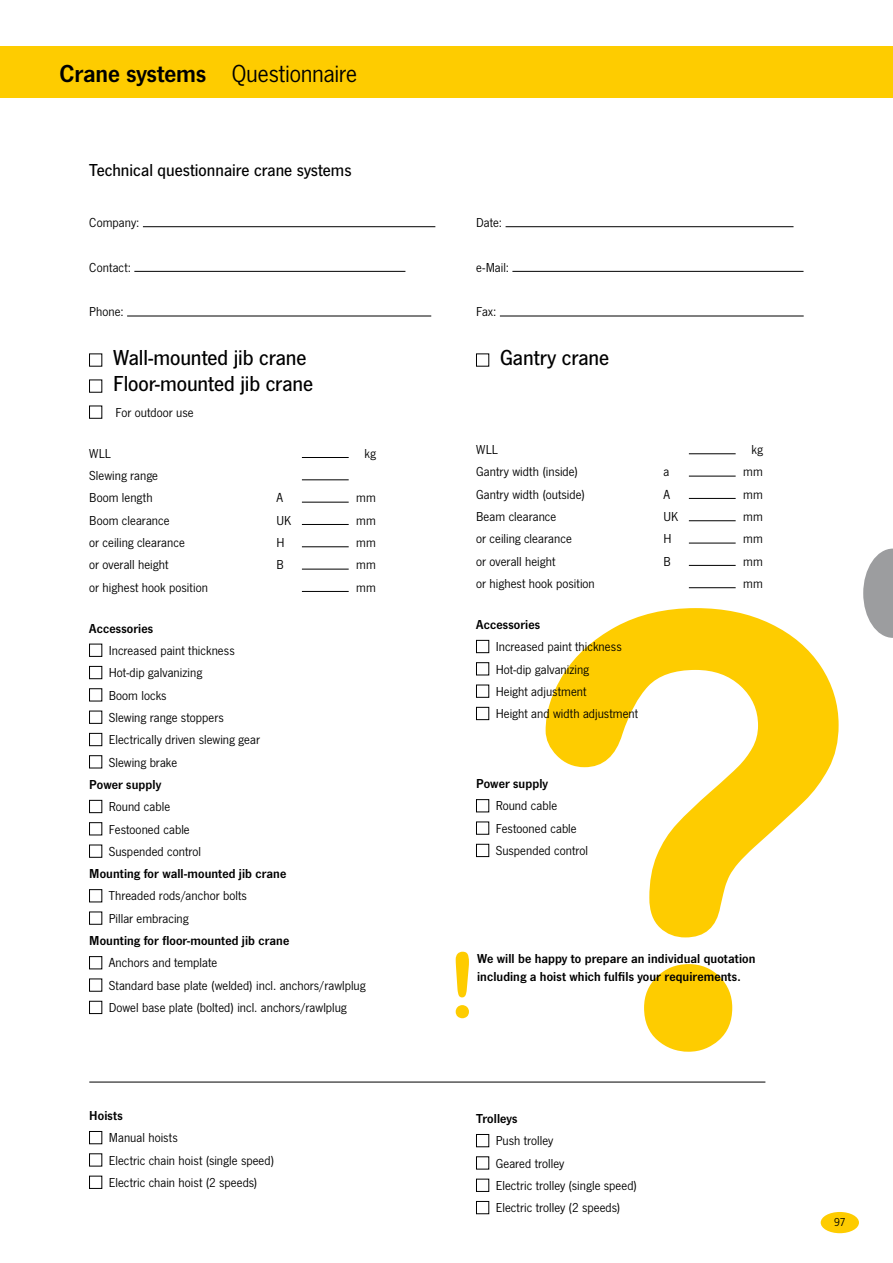
<style>
.page{position:relative;width:893px;height:1263px;background:#fff}
.page>*{position:absolute;margin:0;border:0;box-sizing:border-box;transform-origin:0 0}
.t1{font:600px "Arial Rounded MT Bold";color:#fecc00}
.t2{font:90px "Arial Rounded MT Bold";color:#fecc00}
.t3{font:25.5px "News Got T";letter-spacing:-.01em;color:#000}
.t4{font:500 22.5px/26.1px "News Got T";letter-spacing:-.005em;color:#000}
.t5{font:500 18px "News Got T";color:#000}
.t6{font:13.5px/22.4px "News Got T";letter-spacing:.005em;color:#000}
.t7{font:600 13.5px/18.6px "News Got T";letter-spacing:.005em;color:#000}
.t8{font:12px "News Got T";color:#000}
.s1{font-weight:600}
</style>
<div class="page">
<svg style="left:863px;top:549px;width:30px;height:89px"></svg>
<div style="left:0;top:47px;width:893px;height:51px;background:#fecc00"></div>
<div style="left:821px;top:1212px;width:38px;height:21px;background:#fecc00;border-radius:50%"></div>
<div style="left:476px;top:354px;width:13px;height:12px;border:1px solid #000"></div>
<hr style="left:689px;top:453px;width:47px;height:1px;background:#000">
<hr style="left:689px;top:476px;width:47px;height:1px;background:#000">
<hr style="left:689px;top:498px;width:47px;height:1px;background:#000">
<hr style="left:689px;top:520px;width:47px;height:1px;background:#000">
<hr style="left:689px;top:543px;width:47px;height:1px;background:#000">
<hr style="left:689px;top:565px;width:47px;height:1px;background:#000">
<hr style="left:689px;top:587px;width:47px;height:1px;background:#000">
<div style="left:476px;top:640px;width:13px;height:13px;border:1px solid #000"></div>
<div style="left:476px;top:662px;width:13px;height:13px;border:1px solid #000"></div>
<div style="left:476px;top:685px;width:13px;height:12px;border:1px solid #000"></div>
<div style="left:476px;top:707px;width:13px;height:13px;border:1px solid #000"></div>
<div style="left:476px;top:799px;width:13px;height:13px;border:1px solid #000"></div>
<div style="left:476px;top:822px;width:13px;height:12px;border:1px solid #000"></div>
<div style="left:476px;top:844px;width:13px;height:13px;border:1px solid #000"></div>
<div style="left:476px;top:1134px;width:13px;height:13px;border:1px solid #000"></div>
<div style="left:476px;top:1156px;width:13px;height:13px;border:1px solid #000"></div>
<div style="left:476px;top:1179px;width:13px;height:13px;border:1px solid #000"></div>
<div style="left:476px;top:1201px;width:13px;height:13px;border:1px solid #000"></div>
<div style="left:89px;top:354px;width:13px;height:12px;border:1px solid #000"></div>
<div style="left:89px;top:380px;width:13px;height:12px;border:1px solid #000"></div>
<div style="left:89px;top:406px;width:13px;height:12px;border:1px solid #000"></div>
<hr style="left:302px;top:457px;width:47px;height:1px;background:#000">
<hr style="left:302px;top:480px;width:47px;height:1px;background:#000">
<hr style="left:302px;top:502px;width:47px;height:1px;background:#000">
<hr style="left:302px;top:524px;width:47px;height:1px;background:#000">
<hr style="left:302px;top:546px;width:47px;height:1px;background:#000">
<hr style="left:302px;top:569px;width:47px;height:1px;background:#000">
<hr style="left:302px;top:591px;width:47px;height:1px;background:#000">
<div style="left:89px;top:644px;width:13px;height:13px;border:1px solid #000"></div>
<div style="left:89px;top:666px;width:13px;height:13px;border:1px solid #000"></div>
<div style="left:89px;top:688px;width:13px;height:13px;border:1px solid #000"></div>
<div style="left:89px;top:711px;width:13px;height:12px;border:1px solid #000"></div>
<div style="left:89px;top:733px;width:13px;height:13px;border:1px solid #000"></div>
<div style="left:89px;top:755px;width:13px;height:13px;border:1px solid #000"></div>
<div style="left:89px;top:800px;width:13px;height:13px;border:1px solid #000"></div>
<div style="left:89px;top:822px;width:13px;height:13px;border:1px solid #000"></div>
<div style="left:89px;top:845px;width:13px;height:12px;border:1px solid #000"></div>
<div style="left:89px;top:889px;width:13px;height:13px;border:1px solid #000"></div>
<div style="left:89px;top:912px;width:13px;height:12px;border:1px solid #000"></div>
<div style="left:89px;top:956px;width:13px;height:13px;border:1px solid #000"></div>
<div style="left:89px;top:979px;width:13px;height:12px;border:1px solid #000"></div>
<div style="left:89px;top:1001px;width:13px;height:13px;border:1px solid #000"></div>
<div style="left:89px;top:1131px;width:13px;height:13px;border:1px solid #000"></div>
<div style="left:89px;top:1153px;width:13px;height:13px;border:1px solid #000"></div>
<div style="left:89px;top:1176px;width:13px;height:13px;border:1px solid #000"></div>
<hr style="left:143px;top:226px;width:292px;height:1px;background:#000">
<hr style="left:506px;top:226px;width:287px;height:1px;background:#000">
<hr style="left:134px;top:271px;width:271px;height:1px;background:#000">
<hr style="left:512px;top:271px;width:291px;height:1px;background:#000">
<hr style="left:127px;top:316px;width:304px;height:1px;background:#000">
<hr style="left:500px;top:316px;width:304px;height:1px;background:#000">
<hr style="left:89px;top:1082px;width:676px;height:1px;background:#000">
<h3 class="t3" style="left:60px;top:59px;width:299px"><span class="s1">Crane systems</span> Questionnaire</h3>
<h3 class="t5" style="left:89px;top:160px;width:264px">Technical questionnaire crane systems</h3>
<p class="t6" style="left:89px;top:211px;width:52px">Company:</p>
<p class="t6" style="left:476px;top:211px;width:27px">Date:</p>
<p class="t6" style="left:89px;top:256px;width:43px">Contact:</p>
<p class="t6" style="left:476px;top:256px;width:34px">e-Mail:</p>
<p class="t6" style="left:89px;top:300px;width:36px">Phone:</p>
<p class="t6" style="left:476px;top:300px;width:22px">Fax:</p>
<h3 class="t4" style="left:113px;top:344px;width:201px">Wall-mounted jib crane<br>Floor-mounted jib crane</h3>
<p class="t6" style="left:116px;top:401px;width:80px">For outdoor use</p>
<p class="t6" style="left:89px;top:442px;width:23px">WLL</p>
<p class="t6" style="left:364px;top:442px;width:13px">kg</p>
<p class="t6" style="left:89px;top:464px;width:70px">Slewing range<br>Boom length</p>
<p class="t6" style="left:276px;top:486px;width:8px">A</p>
<p class="t6" style="left:356px;top:486px;width:21px">mm</p>
<p class="t6" style="left:89px;top:509px;width:82px">Boom clearance</p>
<p class="t6" style="left:276px;top:509px;width:16px">UK</p>
<p class="t6" style="left:356px;top:509px;width:21px">mm</p>
<p class="t6" style="left:89px;top:531px;width:97px">or ceiling clearance</p>
<p class="t6" style="left:276px;top:531px;width:10px">H</p>
<p class="t6" style="left:356px;top:531px;width:21px">mm</p>
<p class="t6" style="left:89px;top:553px;width:81px">or overall height</p>
<p class="t6" style="left:276px;top:553px;width:9px">B</p>
<p class="t6" style="left:356px;top:553px;width:21px">mm</p>
<p class="t6" style="left:89px;top:576px;width:120px">or highest hook position</p>
<p class="t6" style="left:356px;top:576px;width:21px">mm</p>
<p class="t7" style="left:89px;top:618px;width:66px">Accessories</p>
<p class="t6" style="left:109px;top:639px;width:153px">Increased paint thickness<br>Hot-dip galvanizing<br>Boom locks<br>Slewing range stoppers<br>Electrically driven slewing gear<br>Slewing brake</p>
<p class="t7" style="left:89px;top:775px;width:73px">Power supply</p>
<p class="t6" style="left:109px;top:795px;width:94px">Round cable<br>Festooned cable<br>Suspended control</p>
<p class="t7" style="left:89px;top:864px;width:199px">Mounting for wall-mounted jib crane</p>
<p class="t6" style="left:109px;top:884px;width:140px">Threaded rods/anchor bolts<br>Pillar embracing</p>
<p class="t7" style="left:89px;top:931px;width:202px">Mounting for floor-mounted jib crane</p>
<p class="t6" style="left:109px;top:951px;width:258px">Anchors and template<br>Standard base plate (welded) incl. anchors/rawlplug<br>Dowel base plate (bolted) incl. anchors/rawlplug</p>
<p class="t7" style="left:89px;top:1106px;width:35px">Hoists</p>
<p class="t6" style="left:109px;top:1126px;width:167px">Manual hoists<br>Electric chain hoist (single speed)<br>Electric chain hoist (2 speeds)</p>
<h3 class="t4" style="left:500px;top:344px;width:110px">Gantry crane</h3>
<p class="t6" style="left:476px;top:438px;width:23px">WLL</p>
<p class="t6" style="left:751px;top:438px;width:13px">kg</p>
<p class="t6" style="left:476px;top:460px;width:103px">Gantry width (inside)</p>
<p class="t6" style="left:663px;top:460px;width:7px">a</p>
<p class="t6" style="left:743px;top:460px;width:21px">mm</p>
<p class="t6" style="left:476px;top:483px;width:110px">Gantry width (outside)</p>
<p class="t6" style="left:663px;top:483px;width:8px">A</p>
<p class="t6" style="left:743px;top:483px;width:21px">mm</p>
<p class="t6" style="left:476px;top:505px;width:82px">Beam clearance</p>
<p class="t6" style="left:663px;top:505px;width:16px">UK</p>
<p class="t6" style="left:743px;top:505px;width:21px">mm</p>
<p class="t6" style="left:476px;top:527px;width:97px">or ceiling clearance</p>
<p class="t6" style="left:663px;top:527px;width:10px">H</p>
<p class="t6" style="left:743px;top:527px;width:21px">mm</p>
<p class="t6" style="left:476px;top:550px;width:81px">or overall height</p>
<p class="t6" style="left:663px;top:550px;width:9px">B</p>
<p class="t6" style="left:743px;top:550px;width:21px">mm</p>
<p class="t6" style="left:476px;top:572px;width:120px">or highest hook position</p>
<p class="t6" style="left:743px;top:572px;width:21px">mm</p>
<p class="t7" style="left:476px;top:615px;width:66px">Accessories</p>
<p class="t6" style="left:496px;top:635px;width:144px">Increased paint thickness<br>Hot-dip galvanizing<br>Height adjustment<br>Height and width adjustment</p>
<h1 class="t1" style="left:519px;top:477px;width:345px">?</h1>
<p class="t7" style="left:476px;top:774px;width:73px">Power supply</p>
<p class="t6" style="left:496px;top:794px;width:94px">Round cable<br>Festooned cable<br>Suspended control</p>
<h2 class="t2" style="left:447px;top:932px;width:31px">!</h2>
<p class="t7" style="left:477px;top:948px;width:280px">We will be happy to prepare an individual quotation including a hoist which fulfils your requirements.</p>
<p class="t7" style="left:476px;top:1109px;width:43px">Trolleys</p>
<p class="t6" style="left:496px;top:1129px;width:143px">Push trolley<br>Geared trolley<br>Electric trolley (single speed)<br>Electric trolley (2 speeds)</p>
<p class="t8" style="left:834px;top:1215px;width:13px">97</p>
</div>
